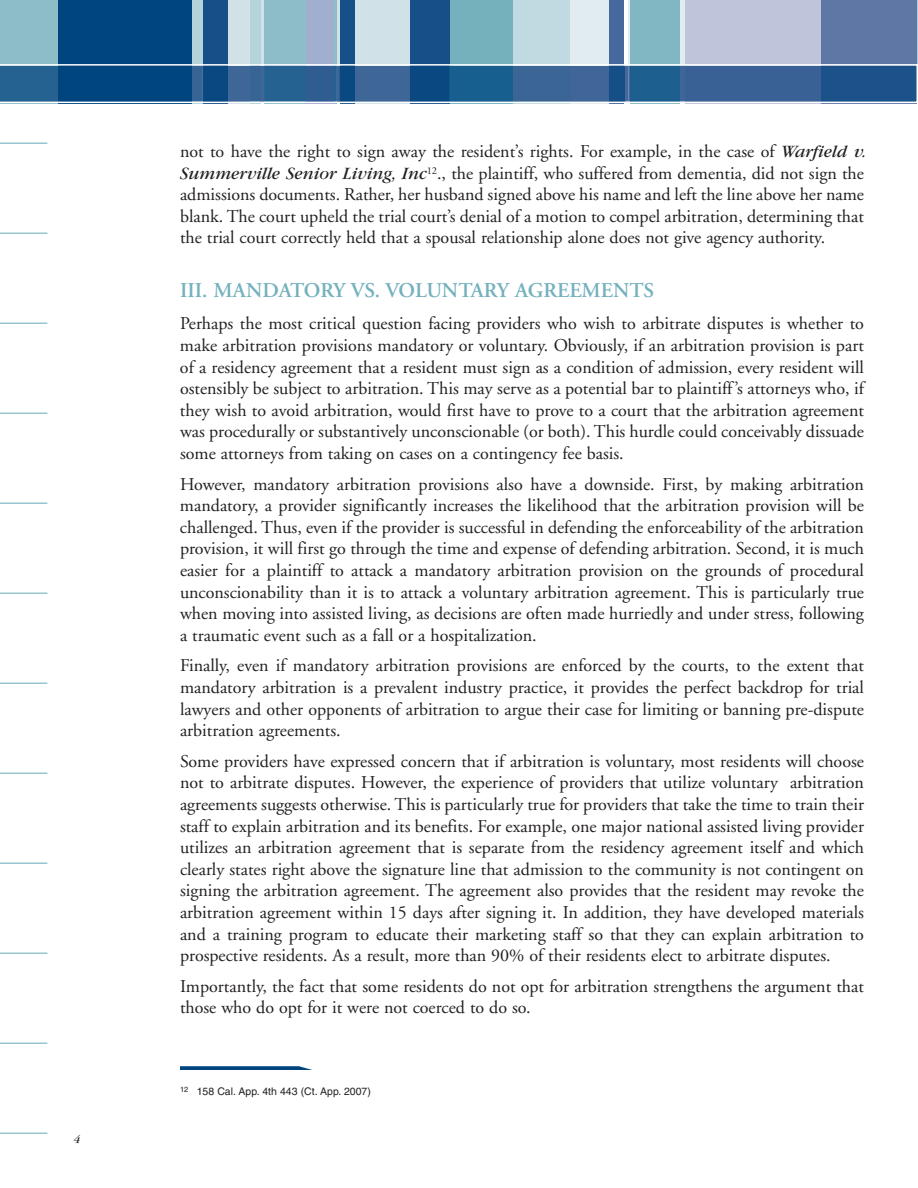
<style>
.page{position:relative;width:918px;height:1188px;background:#fff}
.page>*{position:absolute;margin:0;border:0;box-sizing:border-box;transform-origin:0 0}
.t1{font:600 21px "Adobe Garamond";color:#74b1bd}
.t2{font:18px/21.6px "Adobe Garamond";color:#231f20;text-align:justify}
.t3{font:italic 12px "Garamond";color:#231f20}
.t4{font:10.5px "Helvetica";color:#231f20}
.s1{font-family:"Garamond";font-style:italic}
</style>
<div class="page">
<svg style="left:260px;top:0;width:4px;height:64px"></svg>
<div style="left:294px;top:0;width:56px;height:103px;background:#d0e2e7"></div>
<div style="left:354px;top:0;width:181px;height:103px;background:#74b1bd"></div>
<div style="left:630px;top:0;width:50px;height:103px;background:#80b7c2"></div>
<div style="left:175px;top:0;width:85px;height:103px;background:#b4d3db"></div>
<div style="left:264px;top:0;width:73px;height:103px;background:#8dbdc8"></div>
<div style="left:0;top:0;width:61px;height:103px;background:#8dbdc8"></div>
<div style="left:306px;top:0;width:28px;height:103px;background:#a2aecd"></div>
<div style="left:340px;top:0;width:109px;height:103px;background:#175088"></div>
<div style="left:203px;top:0;width:28px;height:103px;background:#175088"></div>
<div style="left:355px;top:0;width:55px;height:103px;background:#d0e2e7"></div>
<div style="left:228px;top:0;width:22px;height:103px;background:#d0e2e7"></div>
<div style="left:513px;top:0;width:58px;height:103px;background:#c1dae1"></div>
<div style="left:603px;top:0;width:21px;height:103px;background:#46689c"></div>
<div style="left:570px;top:0;width:39px;height:103px;background:#e0ecef"></div>
<div style="left:686px;top:0;width:231px;height:103px;background:#bec5db"></div>
<div style="left:821px;top:0;width:96px;height:103px;background:#5f77a5"></div>
<div style="left:58px;top:0;width:133px;height:103px;background:#01457f"></div>
<hr style="left:0;top:143px;width:47px;height:1px;background:#74b1bd">
<hr style="left:0;top:233px;width:47px;height:1px;background:#74b1bd">
<hr style="left:0;top:323px;width:47px;height:1px;background:#74b1bd">
<hr style="left:0;top:413px;width:47px;height:1px;background:#74b1bd">
<hr style="left:0;top:503px;width:47px;height:1px;background:#74b1bd">
<hr style="left:0;top:593px;width:47px;height:1px;background:#74b1bd">
<hr style="left:0;top:683px;width:47px;height:1px;background:#74b1bd">
<hr style="left:0;top:773px;width:47px;height:1px;background:#74b1bd">
<hr style="left:0;top:863px;width:47px;height:1px;background:#74b1bd">
<hr style="left:0;top:953px;width:47px;height:1px;background:#74b1bd">
<hr style="left:0;top:1043px;width:47px;height:1px;background:#74b1bd">
<hr style="left:0;top:1133px;width:47px;height:1px;background:#74b1bd">
<svg style="left:0;top:64px;width:917px;height:39px"></svg>
<svg style="left:180px;top:1066px;width:132px;height:4px"></svg>
<p class="t3" style="left:74px;top:1134px;width:8px">4</p>
<p class="t2" style="left:180px;top:141px;width:688px;text-align:left">not to have the right to sign away the resident’s rights. For example, in the case of <span class="s1">Warfield v.<br>Summerville Senior Living, Inc</span><sup>12</sup>., the plaintiff, who suffered from dementia, did not sign the admissions documents. Rather, her husband signed above his name and left the line above her name blank. The court upheld the trial court’s denial of a motion to compel arbitration, determining that the trial court correctly held that a spousal relationship alone does not give agency authority.</p>
<p class="t1" style="left:180px;top:279px;width:476px">III. MANDATORY VS. VOLUNTARY AGREEMENTS</p>
<p class="t2" style="left:180px;top:313px;width:686px">Perhaps the most critical question facing providers who wish to arbitrate disputes is whether to make arbitration provisions mandatory or voluntary. Obviously, if an arbitration provision is part of a residency agreement that a resident must sign as a condition of admission, every resident will ostensibly be subject to arbitration. This may serve as a potential bar to plaintiff’s attorneys who, if they wish to avoid arbitration, would first have to prove to a court that the arbitration agreement was procedurally or substantively unconscionable (or both). This hurdle could conceivably dissuade some attorneys from taking on cases on a contingency fee basis.</p>
<p class="t2" style="left:180px;top:474px;width:686px">However, mandatory arbitration provisions also have a downside. First, by making arbitration mandatory, a provider significantly increases the likelihood that the arbitration provision will be challenged. Thus, even if the provider is successful in defending the enforceability of the arbitration provision, it will first go through the time and expense of defending arbitration. Second, it is much easier for a plaintiff to attack a mandatory arbitration provision on the grounds of procedural unconscionability than it is to attack a voluntary arbitration agreement. This is particularly true when moving into assisted living, as decisions are often made hurriedly and under stress, following a traumatic event such as a fall or a hospitalization.</p>
<p class="t2" style="left:180px;top:655px;width:686px">Finally, even if mandatory arbitration provisions are enforced by the courts, to the extent that mandatory arbitration is a prevalent industry practice, it provides the perfect backdrop for trial lawyers and other opponents of arbitration to argue their case for limiting or banning pre-dispute arbitration agreements.</p>
<p class="t2" style="left:180px;top:751px;width:686px">Some providers have expressed concern that if arbitration is voluntary, most residents will choose not to arbitrate disputes. However, the experience of providers that utilize voluntary arbitration agreements suggests otherwise. This is particularly true for providers that take the time to train their staff to explain arbitration and its benefits. For example, one major national assisted living provider utilizes an arbitration agreement that is separate from the residency agreement itself and which clearly states right above the signature line that admission to the community is not contingent on signing the arbitration agreement. The agreement also provides that the resident may revoke the arbitration agreement within 15 days after signing it. In addition, they have developed materials and a training program to educate their marketing staff so that they can explain arbitration to prospective residents. As a result, more than 90% of their residents elect to arbitrate disputes.</p>
<p class="t2" style="left:180px;top:976px;width:686px">Importantly, the fact that some residents do not opt for arbitration strengthens the argument that those who do opt for it were not coerced to do so.</p>
<p class="t4" style="left:180px;top:1085px;width:192px"><sup>12</sup> 158 Cal. App. 4th 443 (Ct. App. 2007)</p>
</div>
